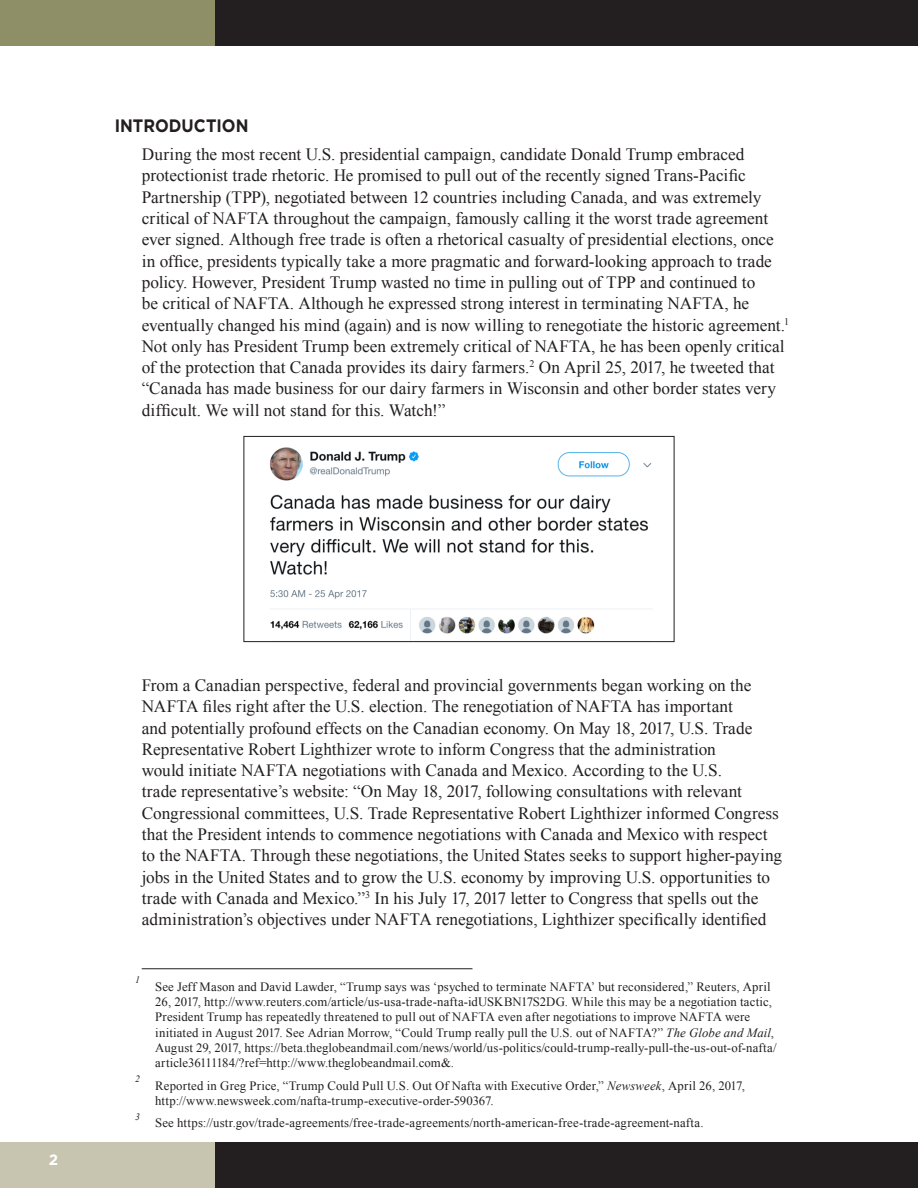
<style>
.page{position:relative;width:918px;height:1188px;background:#fff}
.page>*{position:absolute;margin:0;border:0;box-sizing:border-box;transform-origin:0 0}
.Heading_1{font:700 18px "Gotham";letter-spacing:.005em;color:#231f20;scale:.9 1}
.Body{font:17.25px/21.3px "Times New Roman";color:#231f20}
.t1{font:700 15px "Gotham";color:#fff}
.Footnote{font:12.75px/15.3px "Times New Roman";letter-spacing:.01em;color:#231f20}
.Footnote-2{font:italic 9.75px "Times New Roman";color:#231f20}
.s1{font-style:italic}
</style>
<div class="page">
<div style="left:0;top:1143px;width:215px;height:45px;background:#c7c5af"></div>
<div style="left:0;top:0;width:215px;height:45px;background:#8e8f66"></div>
<div style="left:215px;top:1143px;width:703px;height:45px;background:#231f20"></div>
<div style="left:215px;top:0;width:703px;height:45px;background:#231f20"></div>
<img style="left:270px;top:447px;width:382px;height:193px">
<div style="left:244px;top:436px;width:430px;height:206px;border:1px solid #231f20"></div>
<hr style="left:142px;top:968px;width:330px;height:1px;background:#231f20">
<p class="Heading_1" style="left:115px;top:114px;width:150px">INTRODUCTION</p>
<p class="Body" style="left:142px;top:143px;width:649px">During the most recent U.S. presidential campaign, candidate Donald Trump embraced protectionist trade rhetoric. He promised to pull out of the recently signed Trans-Pacific Partnership (TPP), negotiated between 12 countries including Canada, and was extremely critical of NAFTA throughout the campaign, famously calling it the worst trade agreement ever signed. Although free trade is often a rhetorical casualty of presidential elections, once in office, presidents typically take a more pragmatic and forward-looking approach to trade policy. However, President Trump wasted no time in pulling out of TPP and continued to<br>be critical of NAFTA. Although he expressed strong interest in terminating NAFTA, he eventually changed his mind (again) and is now willing to renegotiate the historic agreement.<sup>1<br></sup>Not only has President Trump been extremely critical of NAFTA, he has been openly critical of the protection that Canada provides its dairy farmers.<sup>2</sup> On April 25, 2017, he tweeted that “Canada has made business for our dairy farmers in Wisconsin and other border states very difficult. We will not stand for this. Watch!”</p>
<p class="t1" style="left:49px;top:1150px;width:11px">2</p>
<p class="Body" style="left:142px;top:674px;width:642px">From a Canadian perspective, federal and provincial governments began working on the NAFTA files right after the U.S. election. The renegotiation of NAFTA has important<br>and potentially profound effects on the Canadian economy. On May 18, 2017, U.S. Trade Representative Robert Lighthizer wrote to inform Congress that the administration<br>would initiate NAFTA negotiations with Canada and Mexico. According to the U.S.<br>trade representative’s website: “On May 18, 2017, following consultations with relevant Congressional committees, U.S. Trade Representative Robert Lighthizer informed Congress that the President intends to commence negotiations with Canada and Mexico with respect to the NAFTA. Through these negotiations, the United States seeks to support higher-paying jobs in the United States and to grow the U.S. economy by improving U.S. opportunities to trade with Canada and Mexico.”<sup>3</sup> In his July 17, 2017 letter to Congress that spells out the administration’s objectives under NAFTA renegotiations, Lighthizer specifically identified</p>
<p class="Footnote-2" style="left:135px;top:973px;width:6px">1</p>
<p class="Footnote" style="left:155px;top:979px;width:623px">See Jeff Mason and David Lawder, “Trump says was ‘psyched to terminate NAFTA’ but reconsidered,” Reuters, April 26, 2017, http://www.reuters.com/article/us-usa-trade-nafta-idUSKBN17S2DG. While this may be a negotiation tactic, President Trump has repeatedly threatened to pull out of NAFTA even after negotiations to improve NAFTA were initiated in August 2017. See Adrian Morrow, “Could Trump really pull the U.S. out of NAFTA?” <span class="s1">The Globe and Mail</span>, August 29, 2017, https://beta.theglobeandmail.com/news/world/us-politics/could-trump-really-pull-the-us-out-of-nafta/ article36111184/?ref=http://www.theglobeandmail.com&amp;.</p>
<p class="Footnote-2" style="left:135px;top:1072px;width:6px">2</p>
<p class="Footnote" style="left:155px;top:1078px;width:591px">Reported in Greg Price, “Trump Could Pull U.S. Out Of Nafta with Executive Order,” <span class="s1">Newsweek</span>, April 26, 2017, http://www.newsweek.com/nafta-trump-executive-order-590367.</p>
<p class="Footnote-2" style="left:135px;top:1110px;width:6px">3</p>
<p class="Footnote" style="left:155px;top:1115px;width:550px">See https://ustr.gov/trade-agreements/free-trade-agreements/north-american-free-trade-agreement-nafta.</p>
</div>
